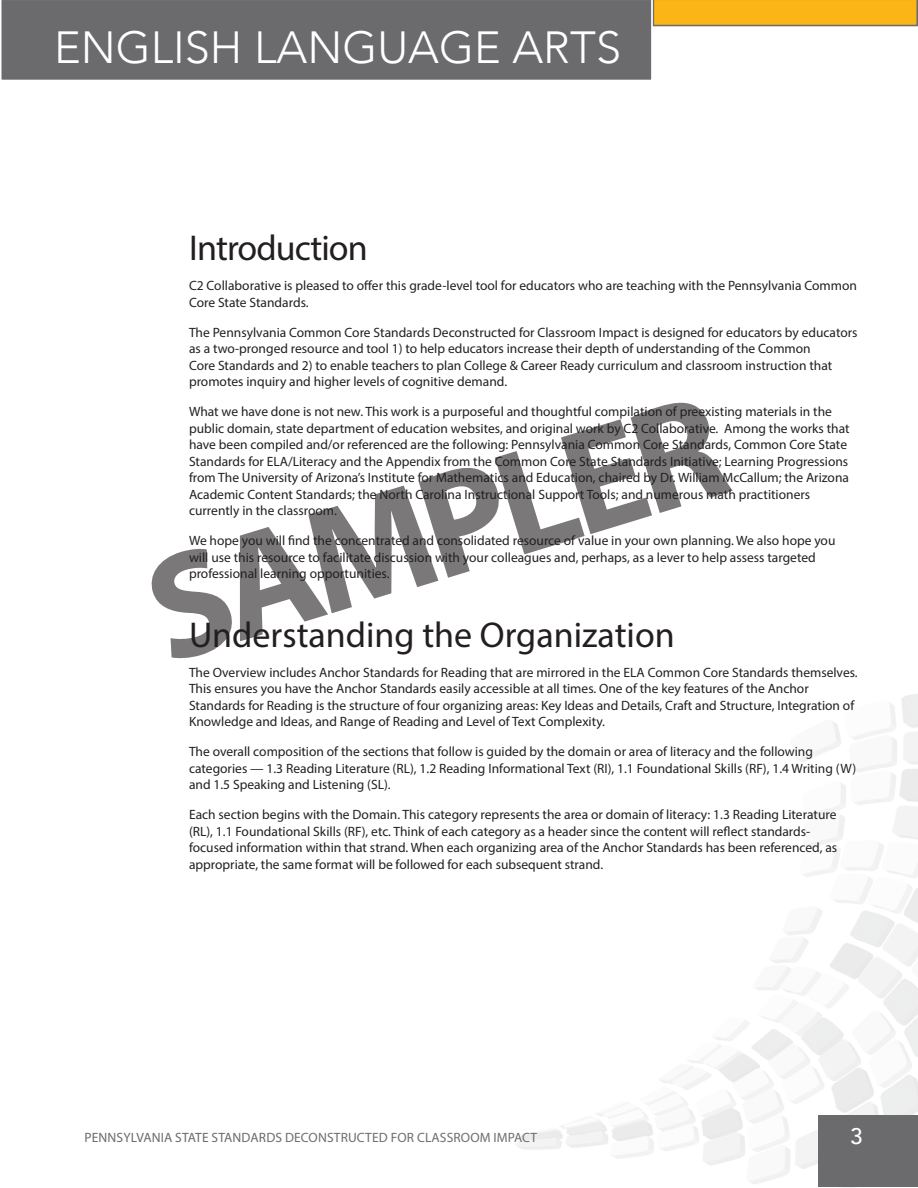
<style>
.page{position:relative;width:918px;height:1188px;background:#fff}
.page>*{position:absolute;margin:0;border:0;box-sizing:border-box;transform-origin:0 0}
.t1{font:700 150px "Myriad";color:#231f20}
.t2{font:300 45px "Avenir LT";color:#fff}
.t3{font:36px "Myriad Pro";color:#231f20}
.t4{font:36px "Myriad Pro";letter-spacing:-.025em;color:#231f20}
.t5{font:500 22.5px "Avenir LT";color:#fff}
.t6{font:13.5px/16.5px "Myriad Pro";color:#231f20}
.t7{font:13.5px "Myriad Pro";letter-spacing:.01em;color:#6d6e71}
.s1{color:#6b6b6e}
</style>
<div class="page">
<div style="left:819px;top:1115px;width:99px;height:72px;background:#6b6b6e"></div>
<svg style="left:653px;top:0;width:265px;height:26px;background:#f2b01b"></svg>
<div style="left:1px;top:0;width:652px;height:80px;background:#6b6b6e"></div>
<h2 class="t2" style="left:54px;top:21px;width:569px">ENGLISH LANGUAGE ARTS</h2>
<h3 class="t4" style="left:189px;top:226px;width:180px">Introduction</h3>
<p class="t6" style="left:189px;top:277px;width:669px">C2 Collaborative is pleased to offer this grade-level tool for educators who are teaching with the Pennsylvania Common<br>Core State Standards.</p>
<p class="t6" style="left:189px;top:324px;width:670px">The Pennsylvania Common Core Standards Deconstructed for Classroom Impact is designed for educators by educators as a two-pronged resource and tool 1) to help educators increase their depth of understanding of the Common<br>Core Standards and 2) to enable teachers to plan College &amp; Career Ready curriculum and classroom instruction that promotes inquiry and higher levels of cognitive demand.</p>
<p class="t6" style="left:189px;top:403px;width:662px">What we have done is not new. This work is a purposeful and thoughtful compilation of preexisting materials in the public domain, state department of education websites, and original work by C2 Collaborative. Among the works that have been compiled and/or referenced are the following: Pennsylvania Common Core Standards, Common Core State Standards for ELA/Literacy and the Appendix from the Common Core State Standards Initiative; Learning Progressions from The University of Arizona’s Institute for Mathematics and Education, chaired by Dr. William McCallum; the Arizona Academic Content Standards; the North Carolina Instructional Support Tools; and numerous math practitioners currently in the classroom.</p>
<p class="t6" style="left:189px;top:532px;width:648px">We hope you will find the concentrated and consolidated resource of value in your own planning. We also hope you will use this resource to facilitate discussion with your colleagues and, perhaps, as a lever to help assess targeted professional learning opportunities.</p>
<h3 class="t3" style="left:189px;top:612px;width:487px">Understanding the Organization</h3>
<p class="t6" style="left:189px;top:664px;width:670px">The Overview includes Anchor Standards for Reading that are mirrored in the ELA Common Core Standards themselves.<br>This ensures you have the Anchor Standards easily accessible at all times. One of the key features of the Anchor Standards for Reading is the structure of four organizing areas: Key Ideas and Details, Craft and Structure, Integration of Knowledge and Ideas, and Range of Reading and Level of Text Complexity.</p>
<p class="t6" style="left:189px;top:743px;width:669px">The overall composition of the sections that follow is guided by the domain or area of literacy and the following categories — 1.3 Reading Literature (RL), 1.2 Reading Informational Text (RI), 1.1 Foundational Skills (RF), 1.4 Writing (W) and 1.5 Speaking and Listening (SL).</p>
<p class="t6" style="left:189px;top:806px;width:650px">Each section begins with the Domain. This category represents the area or domain of literacy: 1.3 Reading Literature (RL), 1.1 Foundational Skills (RF), etc. Think of each category as a header since the content will reflect standards&shy;focused information within that strand. When each organizing area of the Anchor Standards has been referenced, as appropriate, the same format will be followed for each subsequent strand.</p>
<h1 class="t1" style="left:130px;top:542px;width:596px;rotate:-17deg">SAMPLER</h1>
<p class="t7" style="left:84px;top:1129px;width:454px"><span class="s1">PENNSYLVANIA STATE STANDARDS</span> DECONSTRUCTED FOR CLASSROOM IMPACT</p>
<h3 class="t5" style="left:850px;top:1123px;width:14px">3</h3>
</div>
